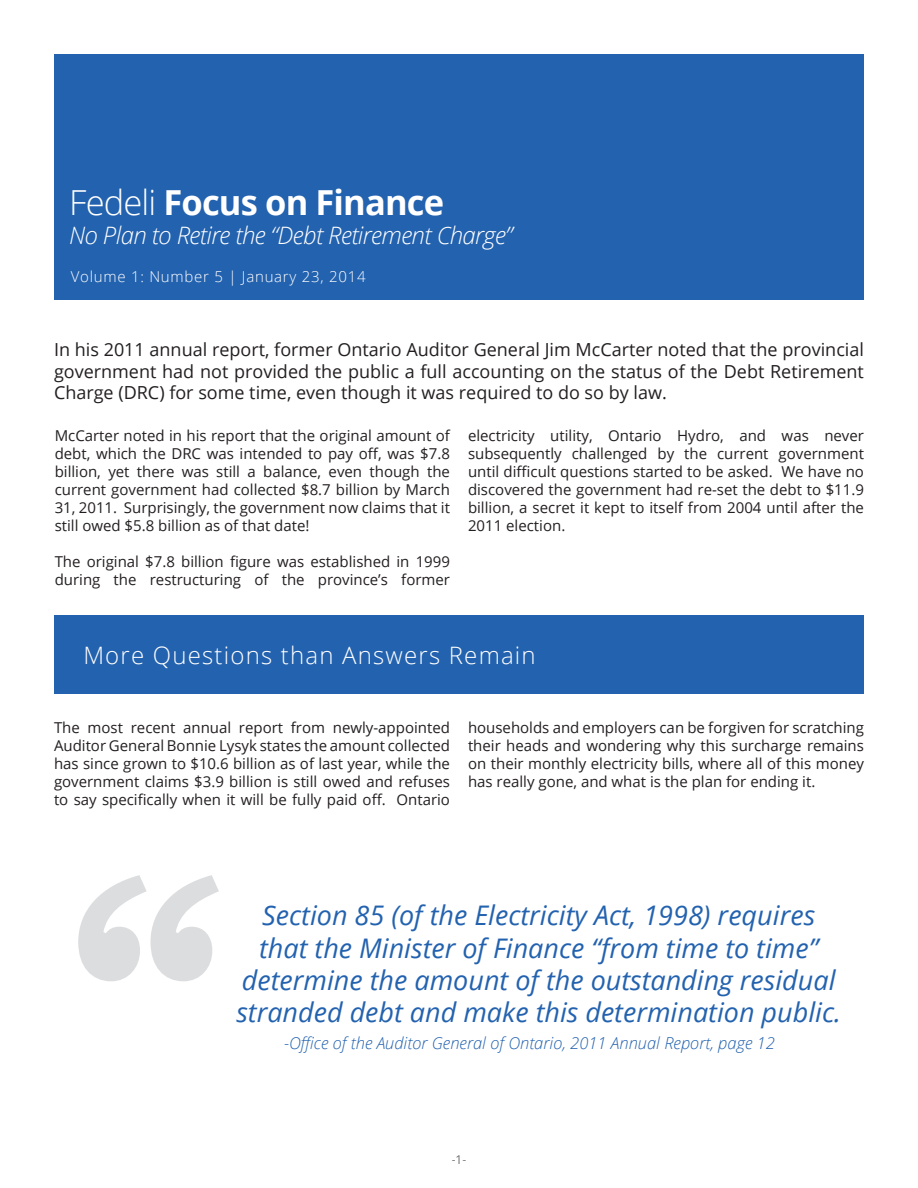
<style>
.page{position:relative;width:918px;height:1188px;background:#fff}
.page>*{position:absolute;margin:0;border:0;box-sizing:border-box;transform-origin:0 0}
.t1{font:900 300px "Sentinel";color:#dcdddf}
.t2{font:700 34.5px "Open Sans";letter-spacing:-.025em;color:#fff}
.t3{font:italic 27px/32.4px "Open Sans";color:#2362af;text-align:center}
.t4{font:italic 300 24px "Open Sans";letter-spacing:-.025em;color:#fff}
.t5{font:300 24px "Open Sans";letter-spacing:.05em;color:#fff}
.t6{font:18px/21.6px "Open Sans";color:#231f20;text-align:justify}
.t7{font:italic 300 16.5px "Open Sans";color:#2362af}
.t8{font:15px/18px "Open Sans";color:#231f20;text-align:justify}
.t9{font:300 15px "Open Sans";letter-spacing:.05em;color:#fff}
.t10{font:300 12px "Open Sans";color:#231f20}
.s1{font-weight:300}
</style>
<div class="page">
<div style="left:55px;top:54px;width:809px;height:245px;background:#2362af"></div>
<div style="left:54px;top:615px;width:810px;height:79px;background:#2362af"></div>
<p class="t2" style="left:69px;top:179px;width:376px"><span class="s1">Fedeli</span> Focus on Finance</p>
<p class="t4" style="left:69px;top:219px;width:445px">No Plan to Retire the “Debt Retirement Charge”</p>
<p class="t9" style="left:71px;top:266px;width:296px">Volume 1: Number 5 | January 23, 2014</p>
<p class="t6" style="left:54px;top:338px;width:812px">In his 2011 annual report, former Ontario Auditor General Jim McCarter noted that the provincial government had not provided the public a full accounting on the status of the Debt Retirement Charge (DRC) for some time, even though it was required to do so by law.</p>
<p class="t8" style="left:55px;top:426px;width:397px">McCarter noted in his report that the original amount of debt, which the DRC was intended to pay off, was $7.8 billion, yet there was still a balance, even though the current government had collected $8.7 billion by March 31, 2011. Surprisingly, the government now claims that it still owed $5.8 billion as of that date!</p>
<p class="t8" style="left:55px;top:552px;width:397px">The original $7.8 billion figure was established in 1999 during the restructuring of the province’s former</p>
<p class="t8" style="left:468px;top:426px;width:398px">electricity utility, Ontario Hydro, and was never subsequently challenged by the current government until difficult questions started to be asked. We have no discovered the government had re-set the debt to $11.9 billion, a secret it kept to itself from 2004 until after the 2011 election.</p>
<p class="t5" style="left:83px;top:639px;width:454px">More Questions than Answers Remain</p>
<p class="t8" style="left:54px;top:718px;width:398px">The most recent annual report from newly-appointed Auditor General Bonnie Lysyk states the amount collected has since grown to $10.6 billion as of last year, while the government claims $3.9 billion is still owed and refuses to say specifically when it will be fully paid off. Ontario</p>
<p class="t8" style="left:468px;top:718px;width:398px">households and employers can be forgiven for scratching their heads and wondering why this surcharge remains on their monthly electricity bills, where all of this money has really gone, and what is the plan for ending it.</p>
<p class="t1" style="left:71px;top:740px;width:154px">“</p>
<p class="t3" style="left:236px;top:898px;width:606px">Section 85 (of the Electricity Act, 1998) requires that the Minister of Finance “from time to time” determine the amount of the outstanding residual stranded debt and make this determination public.</p>
<p class="t7" style="left:284px;top:1032px;width:492px">-Office of the Auditor General of Ontario, 2011 Annual Report, page 12</p>
<p class="t10" style="left:452px;top:1151px;width:16px">-1-</p>
</div>
